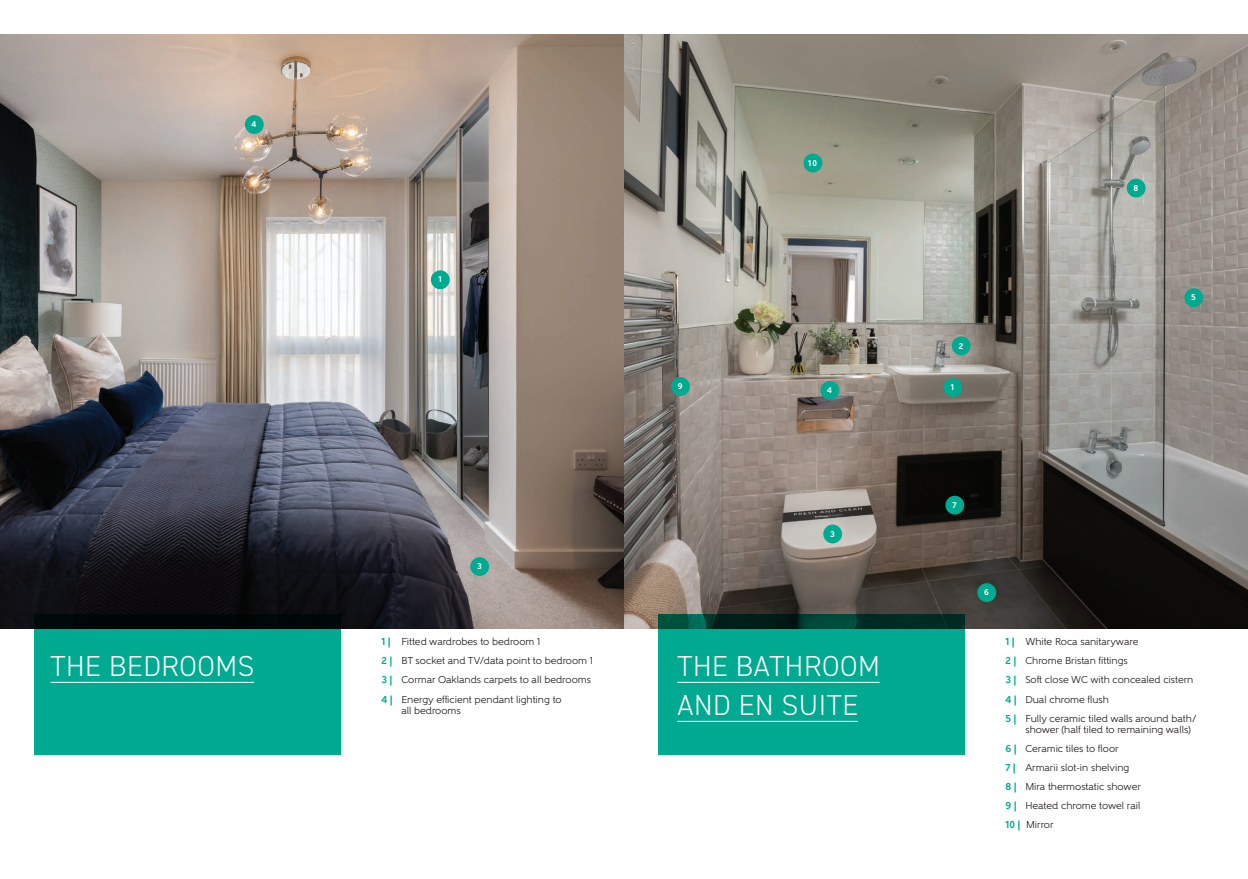
<style>
.page{position:relative;width:1248px;height:879px;background:#fff}
.page>*{position:absolute;margin:0;border:0;box-sizing:border-box;transform-origin:0 0}
.t1{font:300 29px/39px "DIN2014";letter-spacing:.02em;color:#fff}
.t2{font:10px/19px "Gentleman 500";color:#231f20}
.t3{font:700 8.2px "Gentleman 800";color:#fff}
.s1{font-family:"Gentleman 800";font-weight:700;color:#00aa91}
</style>
<div class="page">
<img style="left:0;top:34px;width:624px;height:594px">
<div style="left:34px;top:614px;width:306px;height:141px;background:#00aa91"></div>
<hr style="left:50px;top:682px;width:204px;height:1px;background:#fff">
<svg style="left:624px;top:34px;width:623px;height:594px;background:#847f77"></svg>
<div style="left:658px;top:614px;width:306px;height:141px;background:#00aa91"></div>
<hr style="left:677px;top:682px;width:202px;height:1px;background:#fff">
<hr style="left:677px;top:721px;width:180px;height:1px;background:#fff">
<div style="left:245px;top:115px;width:19px;height:19px;background:#00aa91;border-radius:50%"></div>
<div style="left:431px;top:270px;width:18px;height:19px;background:#00aa91;border-radius:50%"></div>
<div style="left:470px;top:557px;width:19px;height:19px;background:#00aa91;border-radius:50%"></div>
<div style="left:1126px;top:179px;width:19px;height:18px;background:#00aa91;border-radius:50%"></div>
<div style="left:951px;top:336px;width:19px;height:19px;background:#00aa91;border-radius:50%"></div>
<div style="left:945px;top:496px;width:19px;height:18px;background:#00aa91;border-radius:50%"></div>
<div style="left:943px;top:378px;width:19px;height:19px;background:#00aa91;border-radius:50%"></div>
<div style="left:977px;top:583px;width:19px;height:19px;background:#00aa91;border-radius:50%"></div>
<div style="left:820px;top:381px;width:19px;height:19px;background:#00aa91;border-radius:50%"></div>
<div style="left:671px;top:377px;width:18px;height:19px;background:#00aa91;border-radius:50%"></div>
<div style="left:1184px;top:288px;width:19px;height:19px;background:#00aa91;border-radius:50%"></div>
<div style="left:823px;top:524px;width:19px;height:19px;background:#00aa91;border-radius:50%"></div>
<div style="left:803px;top:154px;width:19px;height:18px;background:#00aa91;border-radius:50%"></div>
<p class="t3" style="left:251px;top:119px;width:6px">4</p>
<h1 class="t1" style="left:51px;top:647px;width:205px">THE BEDROOMS</h1>
<p class="t3" style="left:438px;top:275px;width:5px">1</p>
<p class="t3" style="left:477px;top:561px;width:6px">3</p>
<p class="t2" style="left:381px;top:632px;width:213px"><span class="s1">1 |</span> Fitted wardrobes to bedroom 1<br><span class="s1">2 |</span> BT socket and TV/data point to bedroom 1<br><span class="s1">3 |</span> Cormar Oaklands carpets to all bedrooms <span class="s1">4 |</span> Energy efficient pendant lighting to</p>
<p class="t2" style="left:401px;top:701px;width:61px">all bedrooms</p>
<p class="t3" style="left:677px;top:381px;width:6px">9</p>
<p class="t3" style="left:808px;top:158px;width:10px">10</p>
<p class="t3" style="left:827px;top:385px;width:6px">4</p>
<p class="t3" style="left:830px;top:529px;width:6px">3</p>
<h1 class="t1" style="left:677px;top:647px;width:204px">THE BATHROOM<br>AND EN SUITE</h1>
<p class="t3" style="left:958px;top:341px;width:6px">2</p>
<p class="t3" style="left:950px;top:382px;width:5px">1</p>
<p class="t3" style="left:1133px;top:183px;width:6px">8</p>
<p class="t3" style="left:1191px;top:292px;width:6px">5</p>
<p class="t3" style="left:952px;top:500px;width:6px">7</p>
<p class="t3" style="left:984px;top:587px;width:6px">6</p>
<p class="t2" style="left:1005px;top:632px;width:192px"><span class="s1">1 |</span> White Roca sanitaryware<br><span class="s1">2 |</span> Chrome Bristan fittings<br><span class="s1">3 |</span> Soft close WC with concealed cistern<br><span class="s1">4 |</span> Dual chrome flush<br><span class="s1">5 |</span> Fully ceramic tiled walls around bath/</p>
<p class="t2" style="left:1005px;top:720px;width:187px;text-indent:20px">shower (half tiled to remaining walls)<br><span class="s1">6 |</span> Ceramic tiles to floor<br><span class="s1">7 |</span> Armarii slot-in shelving<br><span class="s1">8 |</span> Mira thermostatic shower<br><span class="s1">9 |</span> Heated chrome towel rail<br><span class="s1">10 |</span> Mirror</p>
</div>
